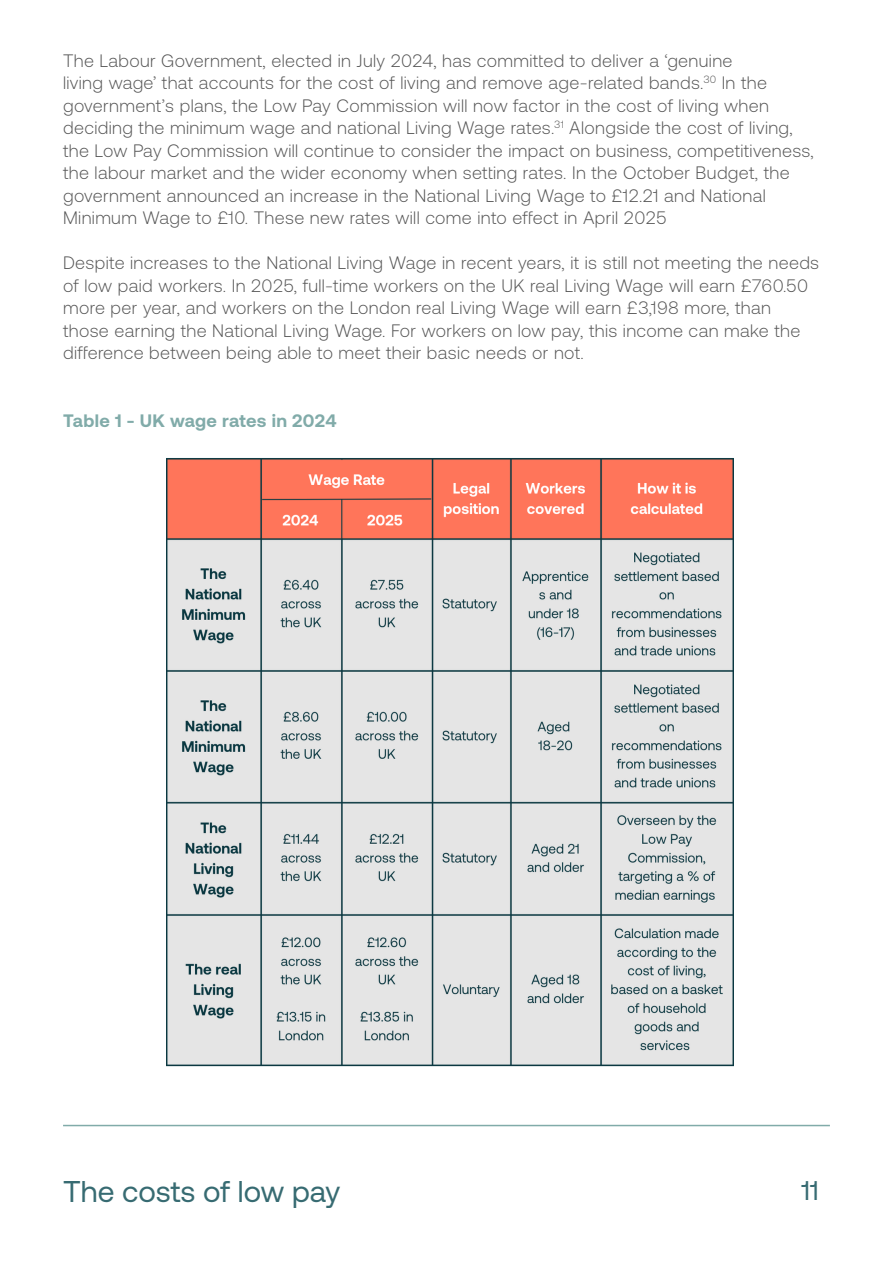
<style>
.page{position:relative;width:893px;height:1263px;background:#fff}
.page>*{position:absolute;margin:0;border:0;box-sizing:border-box;transform-origin:0 0}
.t1{font:30px "Aeonik";color:#376b72}
.t2{font:27px "Aeonik";color:#376b72}
.Paragraph{font:300 18px/22.5px "Aeonik";letter-spacing:.02em;color:#565656}
.Paragraph-2{font:700 18px "Aeonik";letter-spacing:.02em;color:#81aba9}
</style>
<div class="page">
<hr style="left:63px;top:1125px;width:767px;height:1px;background:#81aba9">
<img style="left:167px;top:458px;width:566px;height:609px">
<p class="Paragraph" style="left:63px;top:49px;width:752px">The Labour Government, elected in July 2024, has committed to deliver a ‘genuine<br>living wage’ that accounts for the cost of living and remove age-related bands.<sup>30</sup> In the government’s plans, the Low Pay Commission will now factor in the cost of living when deciding the minimum wage and national Living Wage rates.<sup>31</sup> Alongside the cost of living, the Low Pay Commission will continue to consider the impact on business, competitiveness, the labour market and the wider economy when setting rates. In the October Budget, the government announced an increase in the National Living Wage to £12.21 and National Minimum Wage to £10. These new rates will come into effect in April 2025</p>
<p class="Paragraph" style="left:63px;top:252px;width:758px">Despite increases to the National Living Wage in recent years, it is still not meeting the needs of low paid workers. In 2025, full-time workers on the UK real Living Wage will earn £760.50 more per year, and workers on the London real Living Wage will earn £3,198 more, than those earning the National Living Wage. For workers on low pay, this income can make the difference between being able to meet their basic needs or not.</p>
<p class="Paragraph-2" style="left:63px;top:410px;width:275px">Table 1 - UK wage rates in 2024</p>
<h1 class="t1" style="left:63px;top:1175px;width:279px">The costs of low pay</h1>
<h2 class="t2" style="left:801px;top:1175px;width:19px">11</h2>
</div>
